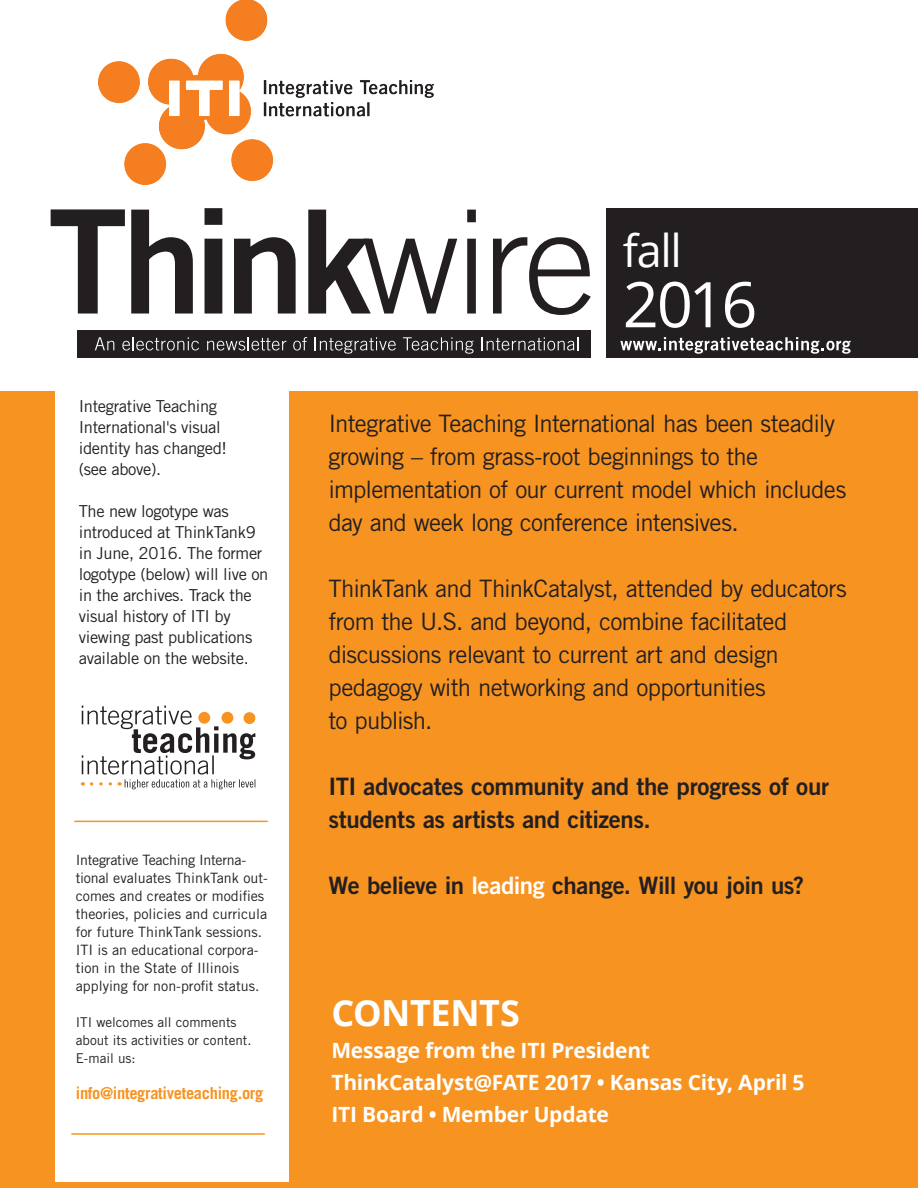
<style>
.page{position:relative;width:918px;height:1188px;background:#fff}
.page>*{position:absolute;margin:0;border:0;box-sizing:border-box;transform-origin:0 0}
.t1{font:63px "Open Sans";color:#fff}
.t2{font:45px "Open Sans";color:#fff}
.t3{font:700 36px "Open Sans";letter-spacing:-.01em;color:#fff}
.t4{font:24px/33px "Trade Gothic LT Std";letter-spacing:-.03em;color:#231f20}
.t5{font:24px/33px "Trade Gothic LT Std Bd 2";letter-spacing:-.015em;color:#231f20}
.t6{font:700 21px "Open Sans";letter-spacing:-.01em;color:#fff}
.t7{font:16.5px/21px "Trade Gothic LT Std";letter-spacing:-.02em;color:#231f20}
.t8{font:700 16.5px "Trade Gothic LT Std";letter-spacing:-.02em;color:#f79320}
.t9{font:14.25px/18px "Trade Gothic LT Std";color:#231f20}
.t10{font:13.5px/18px "Trade Gothic LT Std";color:#231f20}
.s1{color:#fff}
</style>
<div class="page">
<div style="left:0;top:392px;width:918px;height:796px;background:#f79320"></div>
<div style="left:55px;top:382px;width:234px;height:800px;background:#fff"></div>
<svg style="left:82px;top:706px;width:173px;height:83px"></svg>
<hr style="left:71px;top:1133px;width:194px;height:2px;background:#f79320">
<hr style="left:74px;top:821px;width:194px;height:1px;background:#f79320">
<div style="left:606px;top:208px;width:312px;height:150px;background:#231f20"></div>
<div style="left:77px;top:331px;width:513px;height:27px;background:#231f20"></div>
<svg style="left:51px;top:209px;width:74px;height:105px"></svg>
<svg style="left:131px;top:210px;width:62px;height:104px"></svg>
<svg style="left:205px;top:208px;width:17px;height:106px;background:#403d3e"></svg>
<svg style="left:234px;top:237px;width:62px;height:77px"></svg>
<svg style="left:308px;top:210px;width:149px;height:104px"></svg>
<svg style="left:467px;top:210px;width:9px;height:104px"></svg>
<svg style="left:493px;top:237px;width:98px;height:78px"></svg>
<svg style="left:95px;top:337px;width:19px;height:13px"></svg>
<svg style="left:122px;top:337px;width:77px;height:14px"></svg>
<svg style="left:207px;top:337px;width:79px;height:14px"></svg>
<svg style="left:293px;top:337px;width:14px;height:14px"></svg>
<svg style="left:315px;top:337px;width:81px;height:17px"></svg>
<svg style="left:403px;top:337px;width:71px;height:17px"></svg>
<svg style="left:482px;top:337px;width:97px;height:14px"></svg>
<svg style="left:620px;top:337px;width:231px;height:17px"></svg>
<img style="left:99px;top:0;width:335px;height:184px">
<p class="t7" style="left:79px;top:396px;width:140px">Integrative Teaching</p>
<p class="t7" style="left:79px;top:417px;width:144px">International's visual</p>
<p class="t7" style="left:79px;top:438px;width:150px">identity has changed!</p>
<p class="t7" style="left:79px;top:459px;width:84px">(see above).</p>
<p class="t7" style="left:79px;top:501px;width:152px">The new logotype was</p>
<p class="t7" style="left:79px;top:522px;width:191px">introduced at ThinkTank9 in June, 2016. The former logotype (below) will live on in the archives. Track the visual history of ITI by</p>
<p class="t7" style="left:79px;top:627px;width:175px">viewing past publications available on the website.</p>
<p class="t9" style="left:76px;top:851px;width:194px">Integrative Teaching Interna&shy;tional evaluates ThinkTank out&shy;comes and creates or modifies theories, policies and curricula for future ThinkTank sessions.<br>ITI is an educational corpora&shy;tion in the State of Illinois applying for non-profit status.</p>
<p class="t10" style="left:76px;top:1013px;width:177px">ITI welcomes all comments about its activities or content.<br>E-mail us:</p>
<p class="t8" style="left:76px;top:1083px;width:189px">info@integrativeteaching.org</p>
<p class="t2" style="left:623px;top:220px;width:60px">fall</p>
<p class="t1" style="left:623px;top:261px;width:136px">2016</p>
<p class="t4" style="left:328px;top:406px;width:519px">Integrative Teaching International has been steadily growing – from grass-root beginnings to the implementation of our current model which includes day and week long conference intensives.</p>
<p class="t4" style="left:328px;top:571px;width:520px">ThinkTank and ThinkCatalyst, attended by educators from the U.S. and beyond, combine facilitated discussions relevant to current art and design pedagogy with networking and opportunities</p>
<p class="t4" style="left:328px;top:703px;width:106px">to publish.</p>
<p class="t5" style="left:328px;top:769px;width:502px">ITI advocates community and the progress of our students as artists and citizens.</p>
<p class="t5" style="left:328px;top:868px;width:477px">We believe in <span class="s1">leading</span> change. Will you join us?</p>
<p class="t3" style="left:331px;top:988px;width:190px">CONTENTS</p>
<p class="t6" style="left:331px;top:1036px;width:320px">Message from the ITI President</p>
<p class="t6" style="left:331px;top:1068px;width:475px">ThinkCatalyst@FATE 2017 • Kansas City, April 5</p>
<p class="t6" style="left:331px;top:1100px;width:279px">ITI Board • Member Update</p>
</div>
